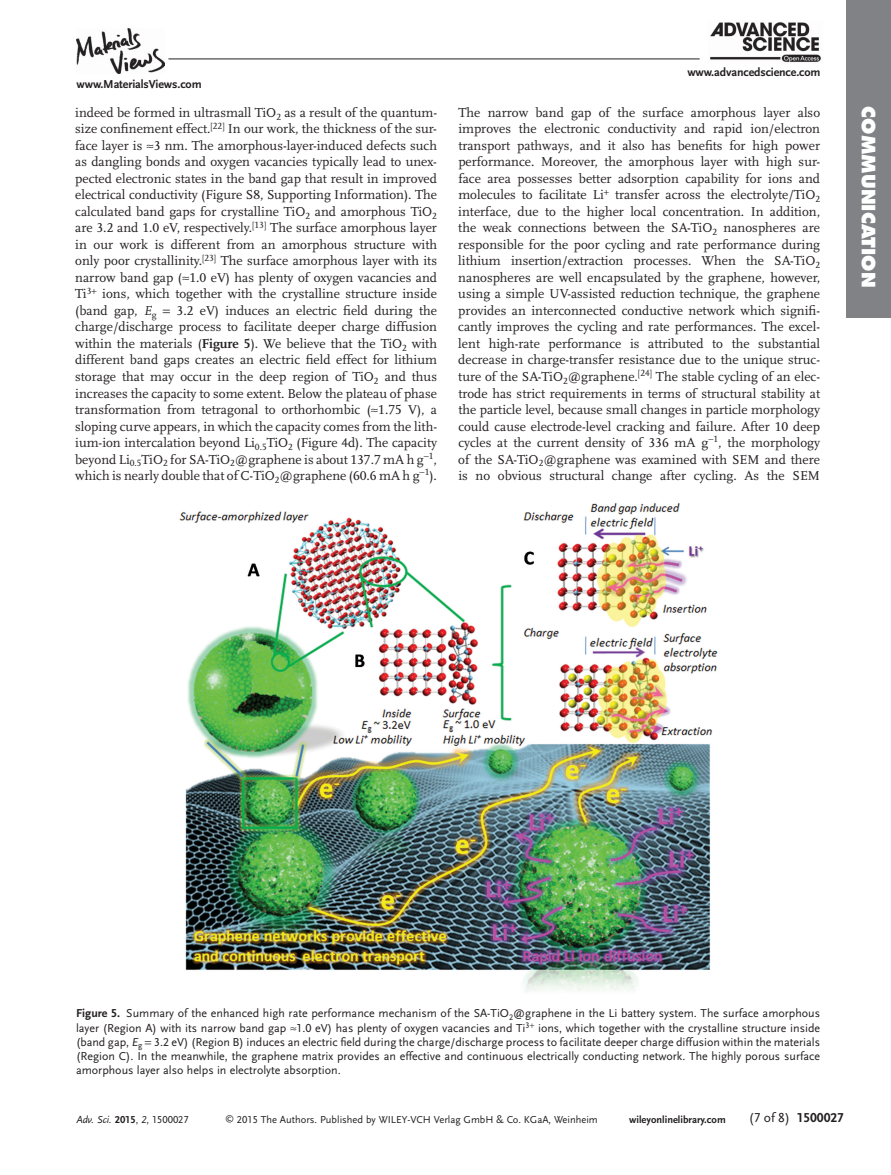
<style>
.page{position:relative;width:891px;height:1175px;background:#fff}
.page>*{position:absolute;margin:0;border:0;box-sizing:border-box;transform-origin:0 0}
.t1{font:800 18px "Futura";letter-spacing:.005em;color:#fff}
.t2{font:13.5px/16.5px "Scala LF";color:#231f20;text-align:justify}
.t3{font:700 13.5px "Scala Sans LF";color:#231f20}
.t4{font:12px/14.2px "Scala Sans LF";color:#231f20;text-align:justify}
.t5{font:700 12px "Scala Sans LF";letter-spacing:-.01em;color:#231f20}
.t6{font:10.5px "Scala Sans LF";color:#231f20}
.t7{font:700 10.5px "Scala Sans LF";color:#231f20}
.t8{font:italic 10.5px "Scala Sans LF";color:#231f20}
.s1{font-style:italic}
.s2{font-weight:700}
.s3{font-weight:700;font-style:normal}
.s4{font-style:normal}
.s5{font-size:9px}
.s6{font-weight:400}
</style>
<div class="page">
<div style="left:846px;top:0;width:45px;height:317px;background:#808285"></div>
<img style="left:77px;top:28px;width:88px;height:45px">
<hr style="left:168px;top:59px;width:532px;height:1px;background:#231f20">
<img style="left:710px;top:22px;width:111px;height:41px">
<img style="left:179px;top:503px;width:539px;height:488px">
<p class="t5" style="left:77px;top:79px;width:127px">www.MaterialsViews.com</p>
<p class="t2" style="left:75px;top:105px;width:363px">indeed be formed in ultrasmall TiO <sub>2</sub> as a result of the quantum&shy;size confinement effect. <sup>[</sup> <sup>22</sup> <sup>]</sup> In our work, the thickness of the sur&shy;face layer is ≈3 nm. The amorphous-layer-induced defects such as dangling bonds and oxygen vacancies typically lead to unex&shy;pected electronic states in the band gap that result in improved electrical conductivity (Figure S8, Supporting Information). The calculated band gaps for crystalline TiO <sub>2</sub> and amorphous TiO <sub>2 </sub>are 3.2 and 1.0 eV, respectively. <sup>[</sup> <sup>13</sup> <sup>]</sup> The surface amorphous layer in our work is different from an amorphous structure with only poor crystallinity. <sup>[</sup> <sup>23</sup> <sup>]</sup> The surface amorphous layer with its narrow band gap (≈1.0 eV) has plenty of oxygen vacancies and Ti <sup>3</sup> ions, which together with the crystalline structure inside (band gap, <span class="s1">E</span><sub>g</sub></p>
<p class="t2" style="left:75px;top:303px;width:363px;text-indent:101px">3.2 eV) induces an electric field during the charge/discharge process to facilitate deeper charge diffusion within the materials ( <span class="s2">Figure 5</span> ). We believe that the TiO <sub>2</sub> with different band gaps creates an electric field effect for lithium storage that may occur in the deep region of TiO <sub>2</sub> and thus increases the capacity to some extent. Below the plateau of phase transformation from tetragonal to orthorhombic (≈1.75 V), a sloping curve appears, in which the capacity comes from the lith&shy;ium-ion intercalation beyond Li <sub>0.5</sub> TiO <sub>2</sub> (Figure 4 d). The capacity beyond Li <sub>0.5</sub> TiO <sub>2</sub> for SA-TiO <sub>2</sub> @graphene is about 137.7 mA h g −<sup>1</sup> , which is nearly double that of C-TiO <sub>2</sub> @graphene (60.6 mA h g −<sup>1</sup> ).</p>
<p class="t5" style="left:687px;top:66px;width:135px">www.advancedscience.com</p>
<p class="t2" style="left:458px;top:105px;width:363px">The narrow band gap of the surface amorphous layer also improves the electronic conductivity and rapid ion/electron transport pathways, and it also has benefits for high power performance. Moreover, the amorphous layer with high sur&shy;face area possesses better adsorption capability for ions and molecules to facilitate Li transfer across the electrolyte/TiO <sub>2 </sub>interface, due to the higher local concentration. In addition, the weak connections between the SA-TiO <sub>2</sub> nanospheres are responsible for the poor cycling and rate performance during lithium insertion/extraction processes. When the SA-TiO <sub>2 </sub>nanospheres are well encapsulated by the graphene, however, using a simple UV-assisted reduction technique, the graphene provides an interconnected conductive network which signifi&shy;cantly improves the cycling and rate performances. The excel&shy;lent high-rate performance is attributed to the substantial decrease in charge-transfer resistance due to the unique struc&shy;ture of the SA-TiO <sub>2</sub> @graphene. <sup>[</sup> <sup>24</sup> <sup>]</sup> The stable cycling of an elec&shy;trode has strict requirements in terms of structural stability at the particle level, because small changes in particle morphology could cause electrode-level cracking and failure. After 10 deep cycles at the current density of 336 mA g −<sup>1</sup> , the morphology of the SA-TiO <sub>2</sub> @graphene was examined with SEM and there is no obvious structural change after cycling. As the SEM</p>
<h1 class="t1" style="left:876px;top:106px;width:183px;rotate:90deg">COMMUNICATION</h1>
<p class="t4" style="left:76px;top:1007px;width:746px"><span class="s2">Figure 5.</span> Summary of the enhanced high rate performance mechanism of the SA-TiO <sub>2</sub> @graphene in the Li battery system. The surface amorphous layer (Region A) with its narrow band gap ≈1.0 eV) has plenty of oxygen vacancies and Ti <sup>3</sup> ions, which together with the crystalline structure inside (band gap, <span class="s1">E</span><sub>g</sub> 3.2 eV) (Region B) induces an electric field during the charge/discharge process to facilitate deeper charge diffusion within the materials (Region C). In the meanwhile, the graphene matrix provides an effective and continuous electrically conducting network. The highly porous surface amorphous layer also helps in electrolyte absorption.</p>
<p class="t8" style="left:77px;top:1114px;width:114px">Adv. Sci. <span class="s3">2015</span><span class="s4">,</span> 2<span class="s4">, 1500027</span></p>
<p class="t6" style="left:225px;top:1114px;width:374px"><span class="s5">©</span> 2015 The Authors. Published by WILEY-VCH Verlag GmbH &amp; Co. KGaA, Weinheim</p>
<p class="t7" style="left:629px;top:1114px;width:98px">wileyonlinelibrary.com</p>
<p class="t3" style="left:749px;top:1111px;width:97px"><span class="s6">(7 of 8)</span> 1500027</p>
</div>
